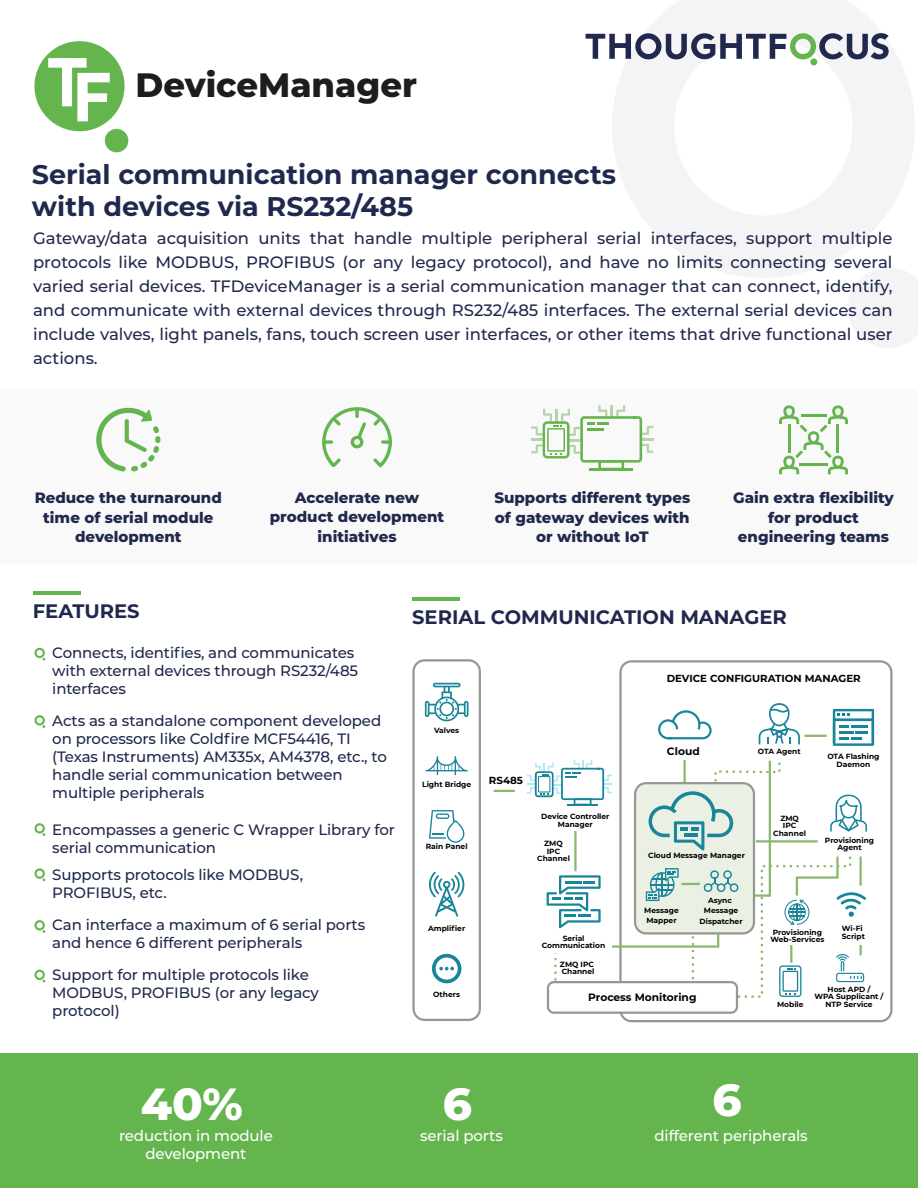
<style>
.page{position:relative;width:918px;height:1188px;background:#fff}
.page>*{position:absolute;margin:0;border:0;box-sizing:border-box;transform-origin:0 0}
.t1{font:800 45px "Montserrat";color:#fff}
.t2{font:800 33.75px "Montserrat";color:#1d1d1b}
.t3{font:700 27px/32.4px "Montserrat";color:#20294d}
.t4{font:700 19.5px "Montserrat";color:#20294d}
.t5{font:500 16.5px/24px "Montserrat";color:#20294d;text-align:justify}
.t6{font:500 15px/18px "Montserrat";letter-spacing:-.01em;color:#20294d}
.t7{font:800 15px/19.5px "Montserrat";color:#20294d;text-align:center}
.t8{font:500 15px/18px "Montserrat";letter-spacing:-.01em;color:#fff;text-align:center}
.t9{font:700 10.65px "Montserrat";color:#000}
.t10{font:700 10.2px "Montserrat";color:#000}
.t11{font:700 7.5px/7.5px "Montserrat";color:#000;text-align:center}
</style>
<div class="page">
<svg style="left:612px;top:0;width:303px;height:277px;fill:#f4f4f6"></svg>
<svg style="left:848px;top:267px;width:70px;height:81px"></svg>
<div style="left:0;top:389px;width:918px;height:175px;background:#f9f9f9"></div>
<div style="left:810px;top:58px;width:7px;height:7px;background:#64b54d;border-radius:50%"></div>
<svg style="left:586px;top:33px;width:303px;height:26px"></svg>
<div style="left:0;top:1053px;width:918px;height:135px;background:#64b54d"></div>
<hr style="left:33px;top:591px;width:48px;height:3px;background:#64b54d">
<svg style="left:96px;top:407px;width:64px;height:65px"></svg>
<svg style="left:322px;top:407px;width:70px;height:61px"></svg>
<svg style="left:531px;top:405px;width:122px;height:65px"></svg>
<svg style="left:779px;top:405px;width:69px;height:69px"></svg>
<div style="left:619px;top:660px;width:274px;height:362px;border:2px solid #979797;border-radius:11px"></div>
<div style="left:548px;top:982px;width:189px;height:31px;background:#fff;border-radius:6px"></div>
<div style="left:547px;top:981px;width:191px;height:33px;border:2px solid #979797;border-radius:6px"></div>
<hr style="left:494px;top:790px;width:21px;height:2px;background:#88b96b">
<hr style="left:805px;top:735px;width:22px;height:2px;background:#88b96b">
<div style="left:412px;top:659px;width:69px;height:362px;border:2px solid #979797;border-radius:11px"></div>
<svg style="left:425px;top:683px;width:44px;height:39px"></svg>
<svg style="left:426px;top:756px;width:42px;height:19px"></svg>
<svg style="left:429px;top:810px;width:35px;height:33px"></svg>
<svg style="left:429px;top:872px;width:36px;height:45px"></svg>
<svg style="left:432px;top:954px;width:30px;height:30px"></svg>
<svg style="left:658px;top:710px;width:54px;height:29px"></svg>
<svg style="left:833px;top:709px;width:41px;height:37px"></svg>
<svg style="left:759px;top:703px;width:41px;height:41px"></svg>
<svg style="left:527px;top:757px;width:340px;height:242px"></svg>
<hr style="left:412px;top:598px;width:48px;height:3px;background:#64b54d">
<svg style="left:34px;top:648px;width:11px;height:13px"></svg>
<svg style="left:34px;top:715px;width:11px;height:13px"></svg>
<svg style="left:34px;top:823px;width:11px;height:13px"></svg>
<svg style="left:34px;top:868px;width:11px;height:13px"></svg>
<svg style="left:34px;top:920px;width:11px;height:13px"></svg>
<svg style="left:34px;top:970px;width:11px;height:12px"></svg>
<div style="left:34px;top:41px;width:91px;height:90px;background:#64b54d;border-radius:50%"></div>
<div style="left:105px;top:129px;width:23px;height:23px;background:#64b54d;border-radius:50%"></div>
<svg style="left:48px;top:58px;width:62px;height:63px"></svg>
<h2 class="t2" style="left:135px;top:60px;width:283px">DeviceManager</h2>
<h3 class="t3" style="left:32px;top:157px;width:586px">Serial communication manager connects with devices via RS232/485</h3>
<p class="t5" style="left:33px;top:226px;width:861px">Gateway/data acquisition units that handle multiple peripheral serial interfaces, support multiple protocols like MODBUS, PROFIBUS (or any legacy protocol), and have no limits connecting several varied serial devices. TFDeviceManager is a serial communication manager that can connect, identify, and communicate with external devices through RS232/485 interfaces. The external serial devices can include valves, light panels, fans, touch screen user interfaces, or other items that drive functional user actions.</p>
<p class="t7" style="left:35px;top:487px;width:189px">Reduce the turnaround time of serial module development</p>
<p class="t7" style="left:270px;top:487px;width:176px">Accelerate new product development initiatives</p>
<p class="t7" style="left:494px;top:487px;width:197px">Supports different types of gateway devices with or without IoT</p>
<p class="t7" style="left:733px;top:487px;width:162px">Gain extra flexibility for product engineering teams</p>
<h3 class="t4" style="left:33px;top:597px;width:108px">FEATURES</h3>
<p class="t6" style="left:52px;top:643px;width:307px">Connects, identifies, and communicates with external devices through RS232/485 interfaces</p>
<p class="t6" style="left:52px;top:711px;width:336px">Acts as a standalone component developed on processors like Coldfire MCF54416, TI (Texas Instruments) AM335x, AM4378, etc., to handle serial communication between multiple peripherals</p>
<p class="t6" style="left:52px;top:820px;width:344px">Encompasses a generic C Wrapper Library for serial communication</p>
<p class="t6" style="left:52px;top:865px;width:252px">Supports protocols like MODBUS,<br>PROFIBUS, etc.</p>
<p class="t6" style="left:52px;top:915px;width:314px">Can interface a maximum of 6 serial ports and hence 6 different peripherals</p>
<p class="t6" style="left:52px;top:965px;width:268px">Support for multiple protocols like<br>MODBUS, PROFIBUS (or any legacy protocol)</p>
<h3 class="t4" style="left:412px;top:603px;width:376px">SERIAL COMMUNICATION MANAGER</h3>
<p class="t10" style="left:667px;top:671px;width:196px">DEVICE CONFIGURATION MANAGER</p>
<p class="t11" style="left:434px;top:726px;width:27px">Valves</p>
<p class="t9" style="left:667px;top:744px;width:34px">Cloud</p>
<p class="t11" style="left:758px;top:747px;width:44px">OTA Agent</p>
<p class="t11" style="left:827px;top:752px;width:54px">OTA Flashing<br>Daemon</p>
<p class="t11" style="left:422px;top:780px;width:51px">Light Bridge</p>
<p class="t10" style="left:489px;top:773px;width:36px">RS485</p>
<p class="t11" style="left:426px;top:842px;width:43px">Rain Panel</p>
<p class="t11" style="left:428px;top:924px;width:39px">Amplifier</p>
<p class="t11" style="left:541px;top:812px;width:70px">Device Controller<br>Manager</p>
<p class="t11" style="left:537px;top:839px;width:34px">ZMQ<br>IPC<br>Channel</p>
<p class="t11" style="left:542px;top:934px;width:65px">Serial<br>Communication</p>
<p class="t11" style="left:648px;top:852px;width:98px">Cloud Message Manager</p>
<p class="t11" style="left:700px;top:894px;width:44px;line-height:10.5px">Async<br>Message<br>Dispatcher</p>
<p class="t11" style="left:644px;top:904px;width:36px;line-height:10.5px;text-align:left">Message<br>Mapper</p>
<p class="t11" style="left:773px;top:814px;width:34px">ZMQ<br>IPC<br>Channel</p>
<p class="t11" style="left:825px;top:836px;width:51px">Provisioning<br>Agent</p>
<p class="t11" style="left:771px;top:928px;width:55px">Provisioning<br>Web-Services</p>
<p class="t11" style="left:842px;top:925px;width:25px;text-align:left">Wi-Fi<br>Script</p>
<p class="t11" style="left:560px;top:960px;width:36px;text-align:left">ZMQ IPC<br>Channel</p>
<p class="t11" style="left:433px;top:990px;width:28px">Others</p>
<p class="t9" style="left:588px;top:989px;width:110px">Process Monitoring</p>
<p class="t11" style="left:777px;top:1000px;width:28px">Mobile</p>
<p class="t11" style="left:814px;top:985px;width:71px">Host APD /<br>WPA Supplicant /<br>NTP Service</p>
<h1 class="t1" style="left:141px;top:1071px;width:103px">40%</h1>
<p class="t8" style="left:119px;top:1126px;width:155px">reduction in module development</p>
<h1 class="t1" style="left:713px;top:1067px;width:31px">6</h1>
<h1 class="t1" style="left:443px;top:1071px;width:31px">6</h1>
<p class="t8" style="left:420px;top:1126px;width:84px">serial ports</p>
<p class="t8" style="left:655px;top:1126px;width:155px">different peripherals</p>
</div>
